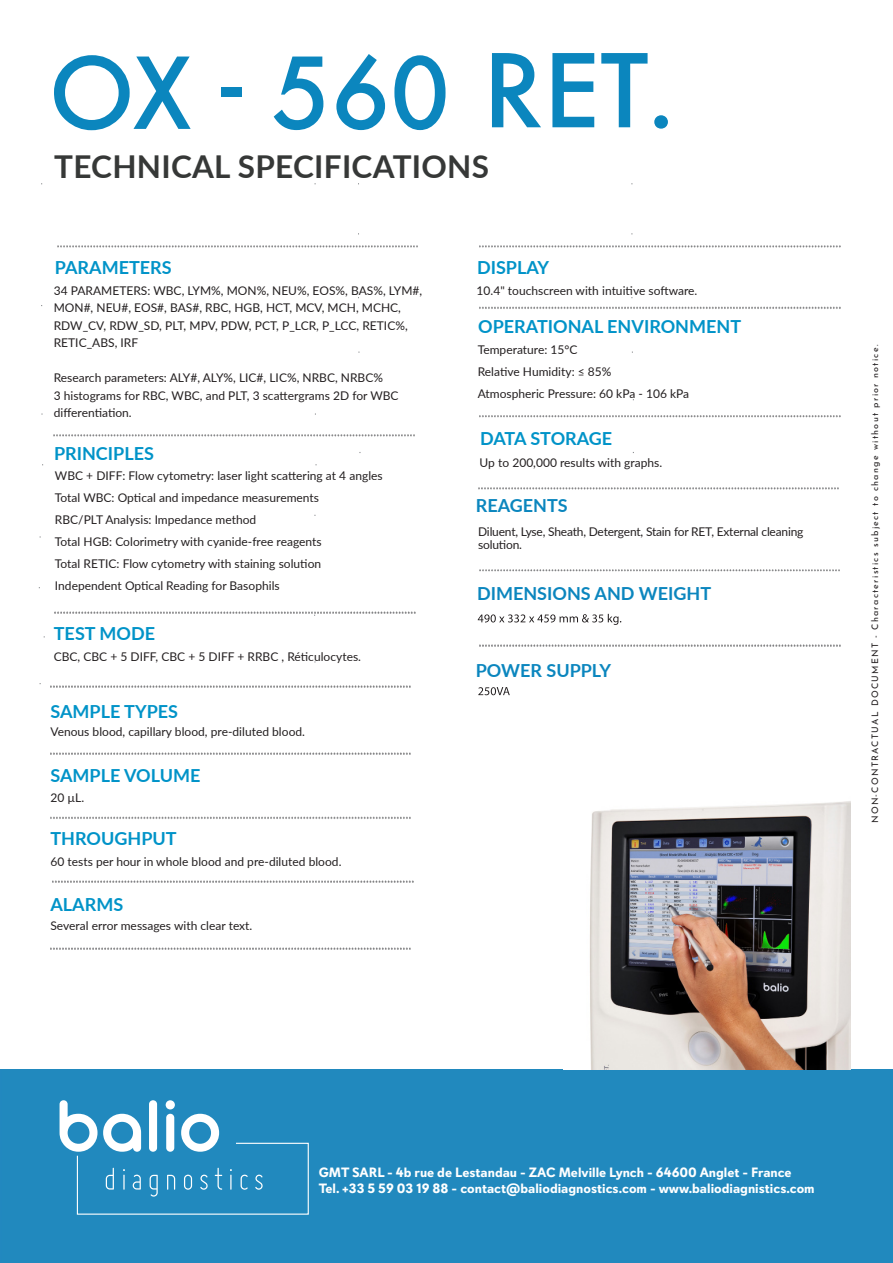
<style>
.page{position:relative;width:893px;height:1263px;background:#fff}
.page>*{position:absolute;margin:0;border:0;box-sizing:border-box;transform-origin:0 0}
.t1{font:700 31.5px "Lato";letter-spacing:.01em;color:#363837}
.t2{font:700 18px "Lato";color:#0093c8}
.t3{font:700 18px "Lato";color:#0b86be}
.t4{font:700 18px "Lato";letter-spacing:-.02em;color:#0093c8}
.t5{font:700 13.5px/16.2px "Davis Sans";color:#fff}
.t6{font:12px/22px "Lato";color:#231f20}
.t7{font:9px "Josefin Sans";letter-spacing:.14em;color:#231f20}
</style>
<div class="page">
<div style="left:0;top:1070px;width:893px;height:193px;background:#2189be"></div>
<img style="left:480px;top:245px;width:361px;height:3px">
<img style="left:480px;top:306px;width:361px;height:3px">
<img style="left:480px;top:415px;width:361px;height:3px">
<img style="left:50px;top:947px;width:361px;height:3px">
<img style="left:50px;top:685px;width:361px;height:3px">
<img style="left:50px;top:752px;width:361px;height:3px">
<svg style="left:60px;top:1100px;width:249px;height:115px;background:#419ac7"></svg>
<img style="left:479px;top:569px;width:361px;height:3px">
<img style="left:480px;top:644px;width:361px;height:3px">
<svg style="left:478px;top:614px;width:143px;height:11px"></svg>
<svg style="left:478px;top:687px;width:32px;height:8px"></svg>
<img style="left:50px;top:816px;width:361px;height:3px">
<svg style="left:54px;top:55px;width:137px;height:75px"></svg>
<div style="left:221px;top:87px;width:21px;height:9px;background:#0b86be"></div>
<svg style="left:274px;top:57px;width:49px;height:73px"></svg>
<svg style="left:336px;top:54px;width:49px;height:76px"></svg>
<svg style="left:394px;top:55px;width:52px;height:75px"></svg>
<svg style="left:492px;top:53px;width:49px;height:74px"></svg>
<svg style="left:552px;top:53px;width:116px;height:76px"></svg>
<img style="left:53px;top:880px;width:361px;height:3px">
<img style="left:590px;top:801px;width:260px;height:269px">
<img style="left:478px;top:487px;width:361px;height:3px">
<img style="left:57px;top:245px;width:361px;height:3px">
<img style="left:54px;top:434px;width:361px;height:3px">
<img style="left:55px;top:611px;width:361px;height:4px">
<h1 class="t1" style="left:54px;top:143px;width:436px">TECHNICAL SPECIFICATIONS</h1>
<h2 class="t2" style="left:55px;top:254px;width:118px">PARAMETERS</h2>
<p class="t6" style="left:54px;top:281px;width:370px;line-height:17.5px">34 PARAMETERS: WBC, LYM%, MON%, NEU%, EOS%, BAS%, LYM#, MON#, NEU#, EOS#, BAS#, RBC, HGB, HCT, MCV, MCH, MCHC, RDW_CV, RDW_SD, PLT, MPV, PDW, PCT, P_LCR, P_LCC, RETIC%, RETIC_ABS, IRF</p>
<p class="t6" style="left:54px;top:369px;width:346px;line-height:17.5px">Research parameters: ALY#, ALY%, LIC#, LIC%, NRBC, NRBC%<br>3 histograms for RBC, WBC, and PLT, 3 scattergrams 2D for WBC differentiation.</p>
<h2 class="t2" style="left:54px;top:440px;width:101px">PRINCIPLES</h2>
<p class="t6" style="left:55px;top:464px;width:329px">WBC + DIFF: Flow cytometry: laser light scattering at 4 angles Total WBC: Optical and impedance measurements<br>RBC/PLT Analysis: Impedance method<br>Total HGB: Colorimetry with cyanide-free reagents<br>Total RETIC: Flow cytometry with staining solution Independent Optical Reading for Basophils</p>
<h2 class="t2" style="left:54px;top:621px;width:103px">TEST MODE</h2>
<p class="t6" style="left:54px;top:645px;width:309px">CBC, CBC + 5 DIFF, CBC + 5 DIFF + RRBC , Réticulocytes.</p>
<h2 class="t2" style="left:50px;top:698px;width:129px">SAMPLE TYPES</h2>
<p class="t6" style="left:50px;top:720px;width:256px">Venous blood, capillary blood, pre-diluted blood.</p>
<h2 class="t2" style="left:50px;top:762px;width:151px">SAMPLE VOLUME</h2>
<p class="t6" style="left:50px;top:786px;width:35px">20 µL.</p>
<h2 class="t2" style="left:50px;top:826px;width:128px">THROUGHPUT</h2>
<p class="t6" style="left:50px;top:850px;width:293px">60 tests per hour in whole blood and pre-diluted blood.</p>
<h2 class="t2" style="left:50px;top:892px;width:74px">ALARMS</h2>
<p class="t6" style="left:50px;top:914px;width:204px">Several error messages with clear text.</p>
<h2 class="t2" style="left:477px;top:254px;width:74px">DISPLAY</h2>
<p class="t6" style="left:477px;top:279px;width:222px">10.4" touchscreen with intuitive software.</p>
<h2 class="t2" style="left:478px;top:313px;width:264px">OPERATIONAL ENVIRONMENT</h2>
<p class="t6" style="left:478px;top:338px;width:213px">Temperature: 15°C<br>Relative Humidity: ≤ 85%<br>Atmospheric Pressure: 60 kPa - 106 kPa</p>
<h2 class="t4" style="left:480px;top:426px;width:134px">DATA STORAGE</h2>
<p class="t6" style="left:480px;top:451px;width:184px">Up to 200,000 results with graphs.</p>
<h2 class="t3" style="left:476px;top:492px;width:93px">REAGENTS</h2>
<p class="t6" style="left:478px;top:524px;width:327px;line-height:13.2px">Diluent, Lyse, Sheath, Detergent, Stain for RET, External cleaning solution.</p>
<h2 class="t3" style="left:477px;top:581px;width:236px">DIMENSIONS AND WEIGHT</h2>
<h2 class="t3" style="left:476px;top:658px;width:137px">POWER SUPPLY</h2>
<p class="t7" style="left:868px;top:823px;width:480px;rotate:-90deg">NON-CONTRACTUAL DOCUMENT - Characteristics subject to change without prior notice.</p>
<p class="t5" style="left:319px;top:1164px;width:497px">GMT SARL - 4b rue de Lestandau - ZAC Melville Lynch - 64600 Anglet - France<br>Tel. +33 5 59 03 19 88 - contact@baliodiagnostics.com - www.baliodiagnistics.com</p>
</div>
